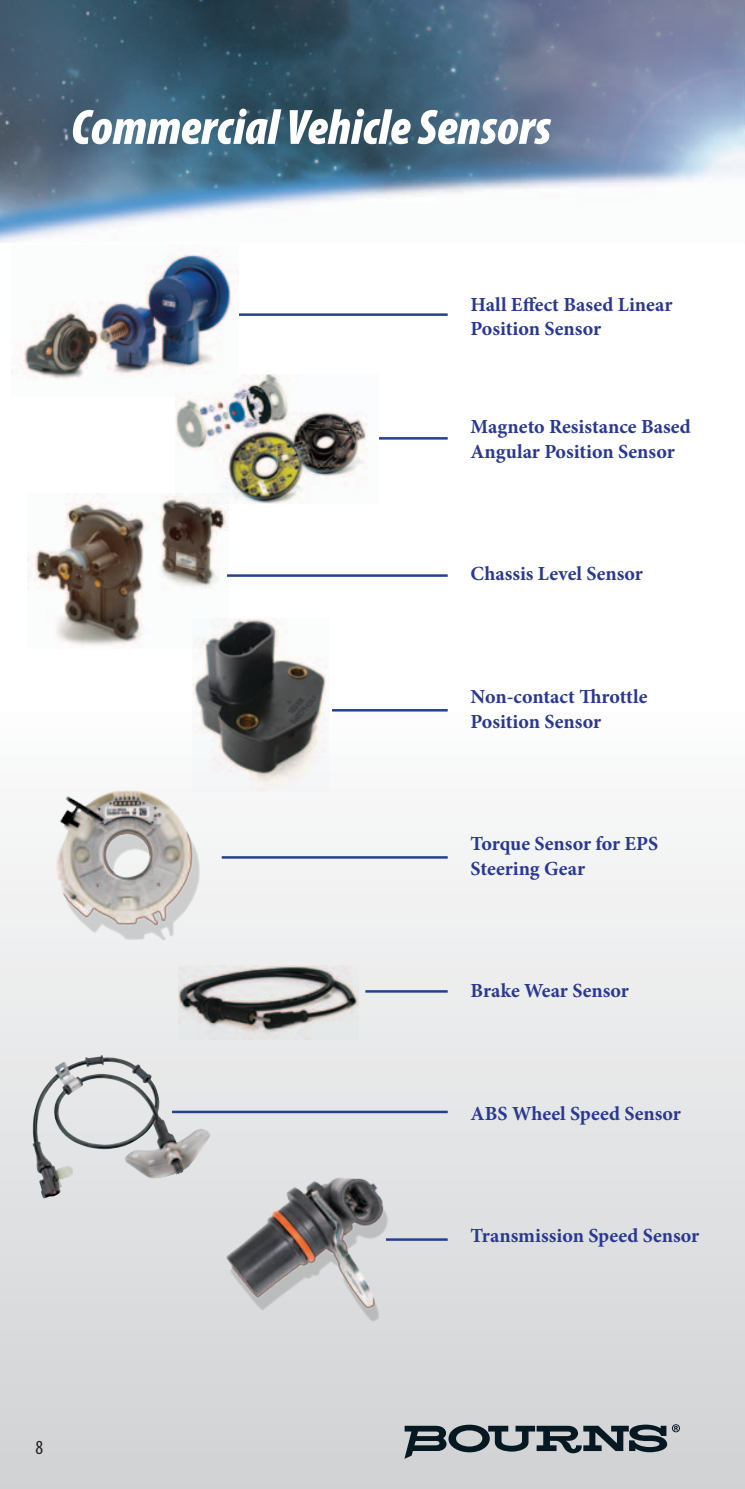
<style>
.page{position:relative;width:745px;height:1489px;background:#fff}
.page>*{position:absolute;margin:0;border:0;box-sizing:border-box;transform-origin:0 0}
.t1{font:italic 900 condensed 50px "Myriad Pro";color:#fff}
.t2{font:700 20px/24.5px "Minion Pro";color:#2a3890}
.t3{font:condensed 20px "Myriad Pro";color:#231f20}
</style>
<div class="page">
<div style="left:0;top:373px;width:744px;height:1115px;background:linear-gradient(to bottom,#fff,#d2d4d5)"></div>
<img style="left:0;top:0;width:745px;height:243px">
<img style="left:207px;top:1164px;width:206px;height:166px">
<img style="left:46px;top:784px;width:160px;height:161px">
<hr style="left:203px;top:313px;width:244px;height:3px;background:#25408f">
<hr style="left:369px;top:437px;width:78px;height:2px;background:#25408f">
<hr style="left:332px;top:709px;width:115px;height:2px;background:#25408f">
<hr style="left:365px;top:990px;width:82px;height:2px;background:#25408f">
<hr style="left:386px;top:1238px;width:61px;height:2px;background:#25408f">
<hr style="left:221px;top:856px;width:226px;height:2px;background:#25408f">
<hr style="left:172px;top:1110px;width:275px;height:3px;background:#25408f">
<hr style="left:227px;top:574px;width:220px;height:3px;background:#25408f">
<img style="left:11px;top:254px;width:227px;height:142px">
<img style="left:175px;top:374px;width:203px;height:130px">
<img style="left:28px;top:494px;width:200px;height:154px">
<img style="left:192px;top:618px;width:136px;height:173px">
<img style="left:32px;top:1055px;width:69px;height:143px">
<img style="left:179px;top:965px;width:179px;height:74px">
<svg style="left:404px;top:1423px;width:275px;height:35px;background:#7d868b"></svg>
<h1 class="t1" style="left:71px;top:95px;width:481px">Commercial Vehicle Sensors</h1>
<p class="t2" style="left:470px;top:292px;width:203px">Hall Effect Based Linear<br>Position Sensor</p>
<p class="t2" style="left:470px;top:414px;width:221px">Magneto Resistance Based<br>Angular Position Sensor</p>
<p class="t2" style="left:470px;top:561px;width:174px">Chassis Level Sensor</p>
<p class="t2" style="left:470px;top:684px;width:178px">Non-contact Throttle<br>Position Sensor</p>
<p class="t2" style="left:470px;top:831px;width:189px">Torque Sensor for EPS<br>Steering Gear</p>
<p class="t2" style="left:470px;top:978px;width:160px">Brake Wear Sensor</p>
<p class="t2" style="left:470px;top:1100px;width:212px">ABS Wheel Speed Sensor</p>
<p class="t2" style="left:470px;top:1223px;width:230px">Transmission Speed Sensor</p>
<p class="t3" style="left:35px;top:1434px;width:9px">8</p>
</div>
